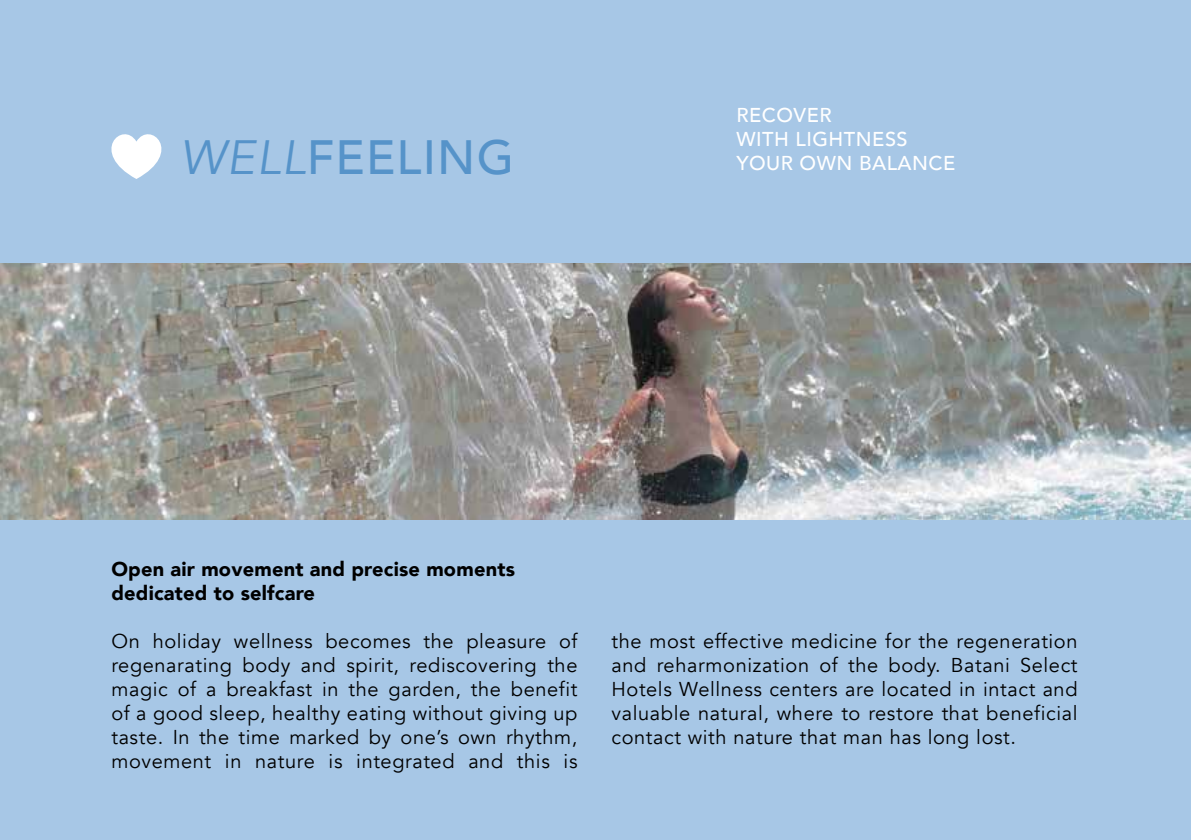
<style>
.page{position:relative;width:1191px;height:840px;background:#fff}
.page>*{position:absolute;margin:0;border:0;box-sizing:border-box;transform-origin:0 0}
.t1{font:500 48px "Avenir";letter-spacing:.025em;color:#5693c9}
.t2{font:20px/24px "Avenir";letter-spacing:.03em;color:#000;text-align:justify}
.t3{font:900 20px/24px "Avenir";letter-spacing:.01em;color:#000}
.t4{font:500 20px/24px "Avenir";letter-spacing:.025em;color:#fff}
.s1{font-weight:400;font-style:italic}
</style>
<div class="page">
<div style="left:0;top:0;width:1191px;height:839px;background:#a7c7e6"></div>
<img style="left:0;top:264px;width:1191px;height:255px">
<svg style="left:111px;top:134px;width:51px;height:45px"></svg>
<h1 class="t1" style="left:180px;top:115px;width:335px"><span class="s1">WELL</span>FEELING</h1>
<p class="t4" style="left:736px;top:102px;width:173px">RECOVER<br>WITH LIGHTNESS</p>
<p class="t4" style="left:736px;top:150px;width:220px">YOUR OWN BALANCE</p>
<p class="t3" style="left:111px;top:556px;width:405px">Open air movement and precise moments dedicated to selfcare</p>
<p class="t2" style="left:111px;top:629px;width:467px">On holiday wellness becomes the pleasure of regenarating body and spirit, rediscovering the magic of a breakfast in the garden, the benefit of a good sleep, healthy eating without giving up taste. In the time marked by one’s own rhythm, movement in nature is integrated and this is</p>
<p class="t2" style="left:611px;top:629px;width:467px">the most effective medicine for the regeneration and reharmonization of the body. Batani Select Hotels Wellness centers are located in intact and valuable natural, where to restore that beneficial contact with nature that man has long lost.</p>
</div>
